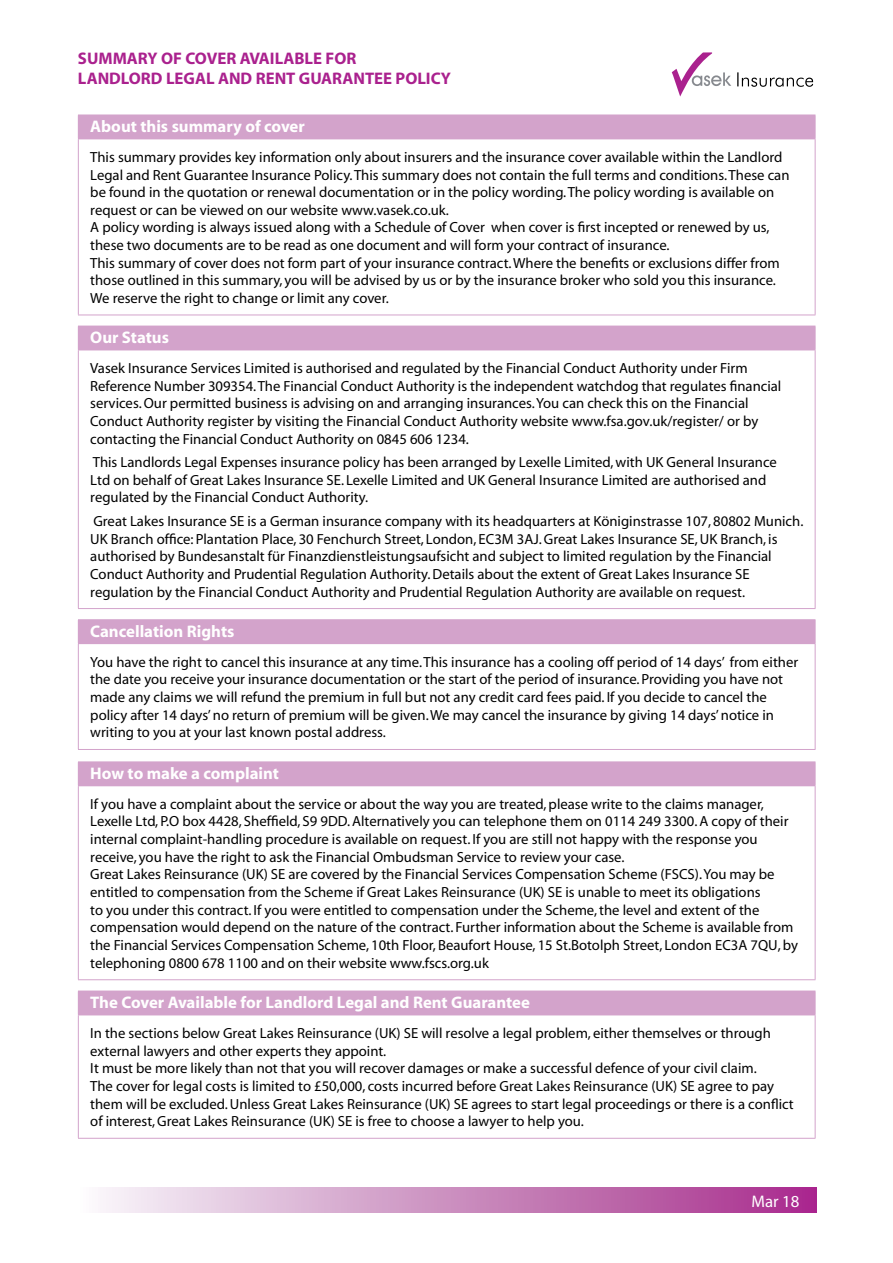
<style>
.page{position:relative;width:893px;height:1263px;background:#fff}
.page>*{position:absolute;margin:0;border:0;box-sizing:border-box;transform-origin:0 0}
.t1{font:700 16.8px "Myriad";color:#fff}
.t2{font:700 16.8px/20.1px "Myriad";color:#aa218e}
.t3{font:16.8px "Myriad";color:#fff}
.t4{font:14.7px/17.7px "Myriad";color:#000}
</style>
<div class="page">
<div style="left:78px;top:115px;width:737px;height:24px;background:#d3a3cb"></div>
<svg style="left:815px;top:115px;width:1px;height:24px"></svg>
<hr style="left:78px;top:139px;width:737px;height:1px;background:#d3a3cb">
<hr style="left:78px;top:139px;width:1px;height:176px;background:#d3a3cb">
<hr style="left:815px;top:139px;width:1px;height:176px;background:#d3a3cb">
<hr style="left:78px;top:315px;width:737px;height:1px;background:#d3a3cb">
<div style="left:78px;top:620px;width:737px;height:24px;background:#d3a3cb"></div>
<hr style="left:78px;top:619px;width:737px;height:1px;background:#d3a3cb">
<svg style="left:815px;top:620px;width:1px;height:23px"></svg>
<hr style="left:78px;top:644px;width:1px;height:105px;background:#d3a3cb">
<hr style="left:815px;top:644px;width:1px;height:105px;background:#d3a3cb">
<hr style="left:78px;top:749px;width:737px;height:1px;background:#d3a3cb">
<div style="left:78px;top:991px;width:737px;height:24px;background:#d3a3cb"></div>
<svg style="left:815px;top:991px;width:1px;height:23px"></svg>
<hr style="left:78px;top:1015px;width:1px;height:123px;background:#d3a3cb">
<hr style="left:815px;top:1015px;width:1px;height:123px;background:#d3a3cb">
<hr style="left:78px;top:1138px;width:737px;height:1px;background:#d3a3cb">
<div style="left:78px;top:762px;width:737px;height:24px;background:#d3a3cb"></div>
<hr style="left:78px;top:761px;width:737px;height:1px;background:#d3a3cb">
<svg style="left:815px;top:762px;width:1px;height:23px"></svg>
<hr style="left:78px;top:786px;width:1px;height:193px;background:#d3a3cb">
<hr style="left:815px;top:786px;width:1px;height:193px;background:#d3a3cb">
<hr style="left:78px;top:979px;width:737px;height:1px;background:#d3a3cb">
<div style="left:78px;top:326px;width:737px;height:24px;background:#d3a3cb"></div>
<svg style="left:815px;top:326px;width:1px;height:24px"></svg>
<hr style="left:78px;top:350px;width:737px;height:1px;background:#d3a3cb">
<hr style="left:78px;top:350px;width:1px;height:258px;background:#d3a3cb">
<hr style="left:815px;top:350px;width:1px;height:258px;background:#d3a3cb">
<hr style="left:78px;top:608px;width:737px;height:1px;background:#d3a3cb">
<div style="left:77px;top:1188px;width:739px;height:24px;background:linear-gradient(to right,#f7f9fa,#a52b8a)"></div>
<svg style="left:672px;top:52px;width:141px;height:45px"></svg>
<p class="t2" style="left:78px;top:49px;width:374px">SUMMARY OF COVER AVAILABLE FOR<br>LANDLORD LEGAL AND RENT GUARANTEE POLICY</p>
<p class="t1" style="left:90px;top:118px;width:216px">About this summary of cover</p>
<p class="t4" style="left:90px;top:149px;width:701px">This summary provides key information only about insurers and the insurance cover available within the Landlord Legal and Rent Guarantee Insurance Policy. This summary does not contain the full terms and conditions. These can be found in the quotation or renewal documentation or in the policy wording. The policy wording is available on request or can be viewed on our website www.vasek.co.uk.<br>A policy wording is always issued along with a Schedule of Cover when cover is first incepted or renewed by us, these two documents are to be read as one document and will form your contract of insurance.<br>This summary of cover does not form part of your insurance contract. Where the benefits or exclusions differ from those outlined in this summary, you will be advised by us or by the insurance broker who sold you this insurance.<br>We reserve the right to change or limit any cover.</p>
<p class="t1" style="left:90px;top:329px;width:80px">Our Status</p>
<p class="t4" style="left:90px;top:360px;width:693px">Vasek Insurance Services Limited is authorised and regulated by the Financial Conduct Authority under Firm Reference Number 309354. The Financial Conduct Authority is the independent watchdog that regulates financial services. Our permitted business is advising on and arranging insurances. You can check this on the Financial Conduct Authority register by visiting the Financial Conduct Authority website www.fsa.gov.uk/register/ or by contacting the Financial Conduct Authority on 0845 606 1234.</p>
<p class="t4" style="left:90px;top:454px;width:688px">This Landlords Legal Expenses insurance policy has been arranged by Lexelle Limited, with UK General Insurance<br>Ltd on behalf of Great Lakes Insurance SE. Lexelle Limited and UK General Insurance Limited are authorised and regulated by the Financial Conduct Authority.</p>
<p class="t4" style="left:90px;top:513px;width:715px">Great Lakes Insurance SE is a German insurance company with its headquarters at Königinstrasse 107, 80802 Munich.<br>UK Branch office: Plantation Place, 30 Fenchurch Street, London, EC3M 3AJ. Great Lakes Insurance SE, UK Branch, is authorised by Bundesanstalt für Finanzdienstleistungsaufsicht and subject to limited regulation by the Financial Conduct Authority and Prudential Regulation Authority. Details about the extent of Great Lakes Insurance SE regulation by the Financial Conduct Authority and Prudential Regulation Authority are available on request.</p>
<p class="t1" style="left:90px;top:622px;width:146px">Cancellation Rights</p>
<p class="t4" style="left:90px;top:653px;width:709px">You have the right to cancel this insurance at any time. This insurance has a cooling off period of 14 days’ from either the date you receive your insurance documentation or the start of the period of insurance. Providing you have not made any claims we will refund the premium in full but not any credit card fees paid. If you decide to cancel the policy after 14 days’ no return of premium will be given. We may cancel the insurance by giving 14 days’ notice in writing to you at your last known postal address.</p>
<p class="t1" style="left:90px;top:764px;width:190px">How to make a complaint</p>
<p class="t4" style="left:90px;top:796px;width:709px">If you have a complaint about the service or about the way you are treated, please write to the claims manager, Lexelle Ltd, P.O box 4428, Sheffield, S9 9DD. Alternatively you can telephone them on 0114 249 3300. A copy of their internal complaint-handling procedure is available on request. If you are still not happy with the response you receive, you have the right to ask the Financial Ombudsman Service to review your case.<br>Great Lakes Reinsurance (UK) SE are covered by the Financial Services Compensation Scheme (FSCS). You may be entitled to compensation from the Scheme if Great Lakes Reinsurance (UK) SE is unable to meet its obligations<br>to you under this contract. If you were entitled to compensation under the Scheme, the level and extent of the compensation would depend on the nature of the contract. Further information about the Scheme is available from the Financial Services Compensation Scheme, 10th Floor, Beaufort House, 15 St.Botolph Street, London EC3A 7QU, by telephoning 0800 678 1100 and on their website www.fscs.org.uk</p>
<p class="t1" style="left:90px;top:993px;width:441px">The Cover Available for Landlord Legal and Rent Guarantee</p>
<p class="t4" style="left:90px;top:1025px;width:705px">In the sections below Great Lakes Reinsurance (UK) SE will resolve a legal problem, either themselves or through external lawyers and other experts they appoint.<br>It must be more likely than not that you will recover damages or make a successful defence of your civil claim.<br>The cover for legal costs is limited to £50,000, costs incurred before Great Lakes Reinsurance (UK) SE agree to pay them will be excluded. Unless Great Lakes Reinsurance (UK) SE agrees to start legal proceedings or there is a conflict of interest, Great Lakes Reinsurance (UK) SE is free to choose a lawyer to help you.</p>
<p class="t3" style="left:751px;top:1193px;width:49px">Mar 18</p>
</div>
